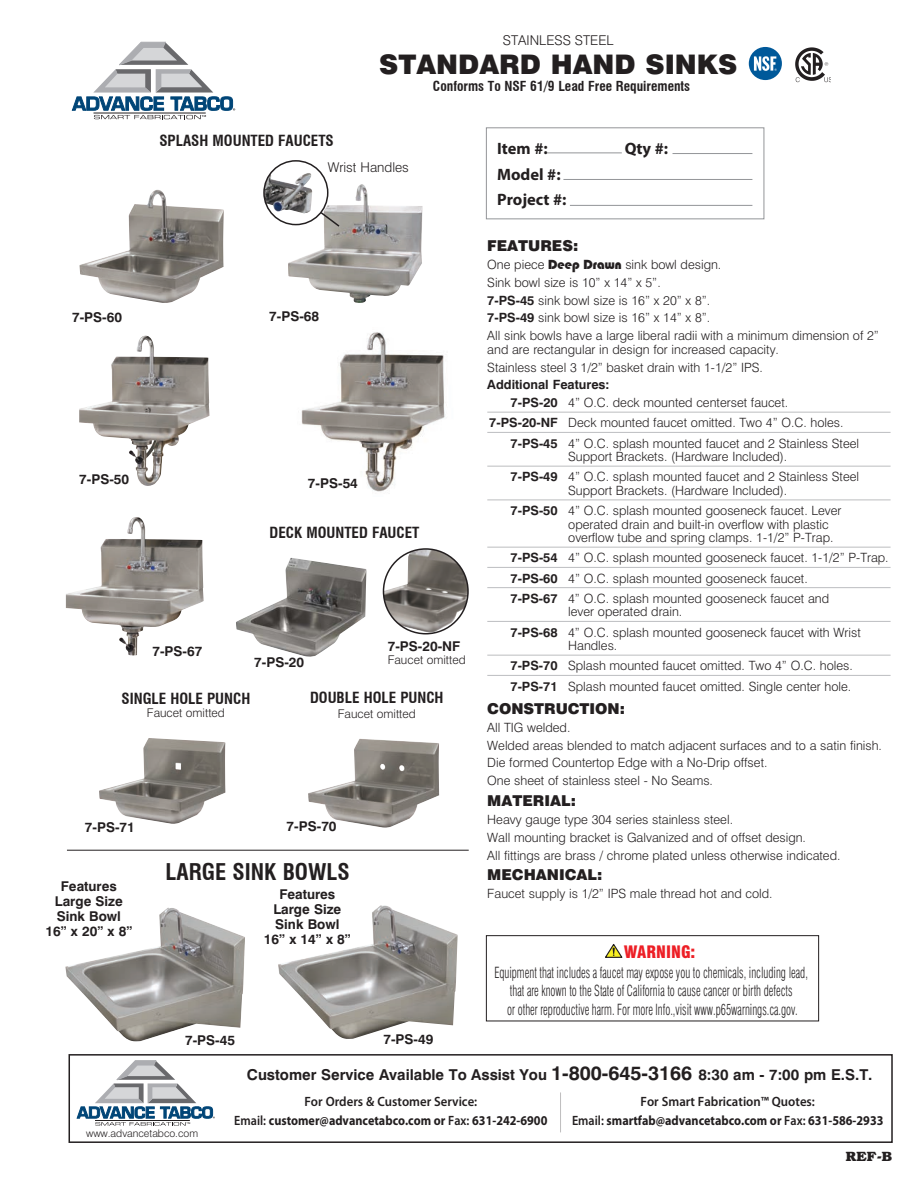
<style>
.page{position:relative;width:918px;height:1188px;background:#fff}
.page>*{position:absolute;margin:0;border:0;box-sizing:border-box;transform-origin:0 0}
.t1{font:900 27px "Swiss 721 BT";color:#231f20}
.t2{font:700 condensed 22.5px "Swiss 721 BT";color:#231f20}
.t3{font:900 condensed 16.8px "Swiss 721 BT";color:#ed1f26}
.t4{font:700 16.5px/25.5px "Myriad Pro";color:#231f20}
.t5{font:300 condensed 15px/18.1px "Swiss 721 BT";color:#231f20;text-align:center;scale:.74 1}
.t6{font:700 15px "Swiss 721 BT";color:#231f20}
.t7{font:700 condensed 15px "Swiss 721 BT";color:#231f20}
.t8{font:900 15px "Swiss 721 BT";color:#231f20}
.t9{font:700 13.5px/19.5px "Myriad Pro";color:#231f20;text-align:center;scale:.9 1}
.t10{font:700 13.5px/15px "Swiss 721 BT";color:#231f20;text-align:center}
.t11{font:700 condensed 13.5px "Swiss 721 BT";color:#231f20}
.t12{font:300 13.5px "Swiss 721 BT";color:#231f20}
.t13{font:700 13.5px "Bookman";color:#231f20}
.t14{font:300 12.75px/17.9px "Swiss 721 BT";color:#231f20}
.t15{font:300 12px "Swiss 721 BT";color:#231f20}
.t16{font:300 10.5px "Swiss 721 BT";color:#231f20}
.s1{font-family:"Blippo BT";font-weight:900}
.s2{font-weight:700}
.s3{font-size:19.5px}
.s4{font-weight:600}
</style>
<div class="page">
<div style="left:69px;top:1054px;width:824px;height:89px;border:2px solid #231f20"></div>
<svg style="left:77px;top:1060px;width:138px;height:66px"></svg>
<hr style="left:560px;top:1092px;width:1px;height:40px;background:#231f20">
<div style="left:486px;top:127px;width:278px;height:92px;background:#fff;border:1px solid #939598"></div>
<hr style="left:673px;top:153px;width:79px;height:1px;background:#939598">
<hr style="left:547px;top:153px;width:75px;height:1px;background:#939598">
<hr style="left:563px;top:179px;width:189px;height:1px;background:#939598">
<hr style="left:570px;top:205px;width:182px;height:1px;background:#939598">
<img style="left:236px;top:558px;width:130px;height:99px">
<img style="left:383px;top:549px;width:85px;height:85px">
<div style="left:383px;top:548px;width:86px;height:86px;border:2px solid #231f20;border-radius:50%"></div>
<svg style="left:72px;top:42px;width:163px;height:77px"></svg>
<div style="left:749px;top:47px;width:33px;height:33px;background:#00599a;border-radius:50%"></div>
<svg style="left:754px;top:56px;width:23px;height:15px"></svg>
<hr style="left:487px;top:412px;width:404px;height:1px;background:#bcbdc0">
<hr style="left:487px;top:432px;width:404px;height:1px;background:#bcbdc0">
<hr style="left:487px;top:466px;width:404px;height:1px;background:#bcbdc0">
<hr style="left:487px;top:500px;width:404px;height:1px;background:#bcbdc0">
<hr style="left:487px;top:547px;width:404px;height:1px;background:#bcbdc0">
<hr style="left:487px;top:567px;width:404px;height:1px;background:#bcbdc0">
<hr style="left:487px;top:587px;width:404px;height:1px;background:#bcbdc0">
<hr style="left:487px;top:621px;width:404px;height:1px;background:#bcbdc0">
<hr style="left:487px;top:655px;width:404px;height:1px;background:#bcbdc0">
<hr style="left:487px;top:675px;width:404px;height:1px;background:#bcbdc0">
<img style="left:80px;top:190px;width:144px;height:113px">
<img style="left:308px;top:739px;width:131px;height:89px">
<img style="left:99px;top:738px;width:127px;height:86px">
<img style="left:288px;top:184px;width:134px;height:119px">
<img style="left:79px;top:336px;width:131px;height:150px">
<img style="left:301px;top:332px;width:144px;height:160px">
<img style="left:66px;top:517px;width:138px;height:139px">
<img style="left:65px;top:908px;width:180px;height:133px">
<img style="left:278px;top:905px;width:180px;height:134px">
<div style="left:264px;top:161px;width:64px;height:64px;background:#fff;border-radius:50%"></div>
<img style="left:264px;top:173px;width:48px;height:40px">
<div style="left:263px;top:160px;width:65px;height:65px;border:2px solid #231f20;border-radius:50%"></div>
<svg style="left:319px;top:210px;width:22px;height:18px"></svg>
<svg style="left:795px;top:47px;width:36px;height:35px"></svg>
<hr style="left:67px;top:850px;width:402px;height:1px;background:#231f20">
<svg style="left:605px;top:944px;width:18px;height:14px"></svg>
<div style="left:486px;top:935px;width:333px;height:86px;border:1px solid #231f20"></div>
<p class="t12" style="left:503px;top:32px;width:112px">STAINLESS STEEL</p>
<h1 class="t1" style="left:379px;top:48px;width:360px">STANDARD HAND SINKS</h1>
<p class="t7" style="left:159px;top:132px;width:176px">SPLASH MOUNTED FAUCETS</p>
<p class="t12" style="left:328px;top:159px;width:83px">Wrist Handles</p>
<p class="t11" style="left:433px;top:78px;width:259px">Conforms To NSF 61/9 Lead Free Requirements</p>
<p class="t4" style="left:497px;top:136px;width:52px">Item #:</p>
<p class="t4" style="left:625px;top:136px;width:45px">Qty #:</p>
<p class="t4" style="left:497px;top:161px;width:71px">Model #:<br>Project #:</p>
<p class="t10" style="left:72px;top:309px;width:51px">7-PS-60</p>
<p class="t10" style="left:269px;top:309px;width:51px">7-PS-68</p>
<p class="t10" style="left:79px;top:472px;width:51px">7-PS-50</p>
<p class="t10" style="left:308px;top:476px;width:51px">7-PS-54</p>
<p class="t10" style="left:152px;top:643px;width:51px">7-PS-67</p>
<p class="t7" style="left:270px;top:523px;width:151px">DECK MOUNTED FAUCET</p>
<p class="t10" style="left:254px;top:654px;width:51px">7-PS-20</p>
<p class="t10" style="left:388px;top:638px;width:74px">7-PS-20-NF</p>
<p class="t15" style="left:388px;top:653px;width:80px">Faucet omitted</p>
<p class="t7" style="left:122px;top:689px;width:130px">SINGLE HOLE PUNCH</p>
<p class="t15" style="left:147px;top:706px;width:80px">Faucet omitted</p>
<p class="t7" style="left:310px;top:688px;width:135px">DOUBLE HOLE PUNCH</p>
<p class="t15" style="left:338px;top:706px;width:80px">Faucet omitted</p>
<p class="t10" style="left:85px;top:820px;width:51px">7-PS-71</p>
<p class="t10" style="left:287px;top:819px;width:51px">7-PS-70</p>
<h2 class="t2" style="left:166px;top:858px;width:186px">LARGE SINK BOWLS</h2>
<p class="t10" style="left:45px;top:879px;width:88px">Features<br>Large Size<br>Sink Bowl<br>16” x 20” x 8”</p>
<p class="t10" style="left:264px;top:887px;width:88px">Features<br>Large Size<br>Sink Bowl<br>16” x 14” x 8”</p>
<p class="t10" style="left:185px;top:1033px;width:51px">7-PS-45</p>
<p class="t10" style="left:383px;top:1032px;width:51px">7-PS-49</p>
<p class="t8" style="left:487px;top:237px;width:93px">FEATURES:</p>
<p class="t14" style="left:487px;top:255px;width:393px">One piece <span class="s1">Deep Drawn</span> sink bowl design.<br>Sink bowl size is 10” x 14” x 5”.<br><span class="s2">7-PS-45</span> sink bowl size is 16” x 20” x 8”.<br><span class="s2">7-PS-49</span> sink bowl size is 16” x 14” x 8”.<br>All sink bowls have a large liberal radii with a minimum dimension of 2”</p>
<p class="t14" style="left:487px;top:340px;width:293px">and are rectangular in design for increased capacity.<br>Stainless steel 3 1/2” basket drain with 1-1/2” IPS.</p>
<p class="t14" style="left:511px;top:376px;width:279px;text-indent:-23px"><span class="s2">Additional Features:<br>7-PS-20</span> 4” O.C. deck mounted centerset faucet.</p>
<p class="t14" style="left:511px;top:413px;width:350px;line-height:20.2px;text-indent:-21px"><span class="s2">7-PS-20-NF</span> Deck mounted faucet omitted. Two 4” O.C. holes.<br><span class="s2">7-PS-45</span> 4” O.C. splash mounted faucet and 2 Stainless Steel</p>
<p class="t14" style="left:511px;top:446px;width:350px;line-height:20.2px;text-indent:58px">Support Brackets. (Hardware Included).<br><span class="s2">7-PS-49</span> 4” O.C. splash mounted faucet and 2 Stainless Steel</p>
<p class="t14" style="left:511px;top:480px;width:332px;line-height:20.2px;text-align:center">Support Brackets. (Hardware Included).<br><span class="s2">7-PS-50</span> 4” O.C. splash mounted gooseneck faucet. Lever</p>
<p class="t14" style="left:568px;top:517px;width:267px;line-height:13.5px">operated drain and built-in overflow with plastic overflow tube and spring clamps. 1-1/2” P-Trap.</p>
<p class="t14" style="left:511px;top:548px;width:380px;line-height:20.2px"><span class="s2">7-PS-54</span> 4” O.C. splash mounted gooseneck faucet. 1-1/2” P-Trap.<br><span class="s2">7-PS-60</span> 4” O.C. splash mounted gooseneck faucet.<br><span class="s2">7-PS-67</span> 4” O.C. splash mounted gooseneck faucet and</p>
<p class="t14" style="left:510px;top:602px;width:352px;line-height:20.2px;text-indent:58px">lever operated drain.<br><span class="s2">7-PS-68</span> 4” O.C. splash mounted gooseneck faucet with Wrist</p>
<p class="t14" style="left:510px;top:635px;width:344px;line-height:20.2px;text-indent:58px">Handles.<br><span class="s2">7-PS-70</span> Splash mounted faucet omitted. Two 4” O.C. holes.<br><span class="s2">7-PS-71</span> Splash mounted faucet omitted. Single center hole.</p>
<p class="t8" style="left:487px;top:699px;width:139px">CONSTRUCTION:</p>
<p class="t14" style="left:487px;top:718px;width:396px">All TIG welded.<br>Welded areas blended to match adjacent surfaces and to a satin finish.<br>Die formed Countertop Edge with a No-Drip offset.<br>One sheet of stainless steel - No Seams.</p>
<p class="t8" style="left:487px;top:792px;width:90px">MATERIAL:</p>
<p class="t14" style="left:487px;top:810px;width:355px">Heavy gauge type 304 series stainless steel.<br>Wall mounting bracket is Galvanized and of offset design.<br>All fittings are brass / chrome plated unless otherwise indicated.</p>
<p class="t8" style="left:487px;top:866px;width:117px">MECHANICAL:</p>
<p class="t14" style="left:487px;top:885px;width:287px">Faucet supply is 1/2” IPS male thread hot and cold.</p>
<h3 class="t3" style="left:624px;top:942px;width:73px">WARNING:</h3>
<p class="t5" style="left:494px;top:964px;width:425px">Equipment that includes a faucet may expose you to chemicals, including lead, that are known to the State of California to cause cancer or birth defects<br>or other reproductive harm. For more Info.,visit www.p65warnings.ca.gov.</p>
<p class="t16" style="left:86px;top:1127px;width:114px">www.advancetabco.com</p>
<p class="t6" style="left:247px;top:1066px;width:627px">Customer Service Available To Assist You <span class="s3">1-800-645-3166</span> 8:30 am - 7:00 pm E.S.T.</p>
<p class="t9" style="left:234px;top:1091px;width:349px"><span class="s4">For Orders &amp; Customer Service:<br>Email:</span> customer@advancetabco.com or <span class="s4">Fax:</span> 631-242-6900</p>
<p class="t9" style="left:572px;top:1091px;width:348px"><span class="s4">For Smart Fabrication™ Quotes:<br>Email:</span> smartfab@advancetabco.com or <span class="s4">Fax:</span> 631-586-2933</p>
<p class="t13" style="left:846px;top:1148px;width:48px">REF-B</p>
</div>
